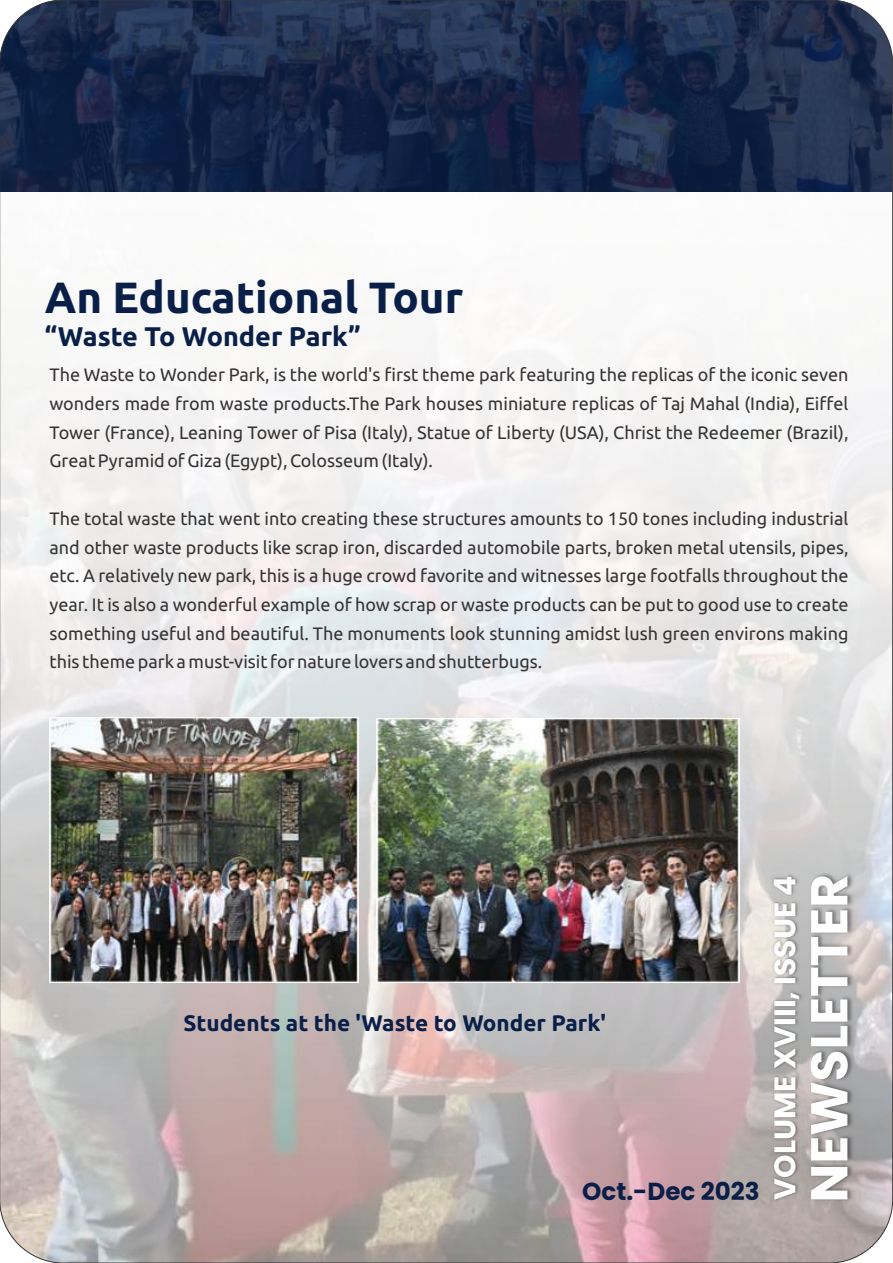
<style>
.page{position:relative;width:893px;height:1263px;background:#fff}
.page>*{position:absolute;margin:0;border:0;box-sizing:border-box;transform-origin:0 0}
.t1{font:700 51.75px "Poppins";color:#fefefe}
.t2{font:700 43.8px "Ubuntu";color:#091f48}
.t3{font:700 29.85px "Poppins";color:#fefefe}
.t4{font:700 27px "Ubuntu";color:#091f48}
.t5{font:700 24.6px "Poppins";color:#091f48}
.t6{font:700 22.5px "Ubuntu";color:#091f48}
.t7{font:18px/28.8px "Ubuntu";color:#373435;text-align:justify}
</style>
<div class="page">
<img style="left:0;top:351px;width:893px;height:912px">
<img style="left:0;top:0;width:893px;height:192px">
<img style="left:50px;top:717px;width:309px;height:265px">
<img style="left:376px;top:719px;width:363px;height:263px">
<img style="left:808px;top:870px;width:48px;height:335px">
<img style="left:772px;top:873px;width:33px;height:330px">
<h2 class="t2" style="left:45px;top:279px;width:420px">An Educational Tour</h2>
<h3 class="t4" style="left:45px;top:325px;width:317px">“Waste To Wonder Park”</h3>
<p class="t7" style="left:50px;top:361px;width:800px">The Waste to Wonder Park, is the world's first theme park featuring the replicas of the iconic seven wonders made from waste products.The Park houses miniature replicas of Taj Mahal (India), Eiffel Tower (France), Leaning Tower of Pisa (Italy), Statue of Liberty (USA), Christ the Redeemer (Brazil), Great Pyramid of Giza (Egypt), Colosseum (Italy).</p>
<p class="t7" style="left:50px;top:505px;width:800px">The total waste that went into creating these structures amounts to 150 tones including industrial and other waste products like scrap iron, discarded automobile parts, broken metal utensils, pipes, etc. A relatively new park, this is a huge crowd favorite and witnesses large footfalls throughout the year. It is also a wonderful example of how scrap or waste products can be put to good use to create something useful and beautiful. The monuments look stunning amidst lush green environs making this theme park a must-visit for nature lovers and shutterbugs.</p>
<p class="t6" style="left:183px;top:1013px;width:424px">Students at the 'Waste to Wonder Park'</p>
<h3 class="t5" style="left:582px;top:1174px;width:179px">Oct.-Dec 2023</h3>
<h3 class="t3" style="left:764px;top:1200px;width:326px;rotate:-90deg">VOLUME XVIII, ISSUE 4</h3>
<h1 class="t1" style="left:793px;top:1202px;width:330px;rotate:-90deg">NEWSLETTER</h1>
</div>
